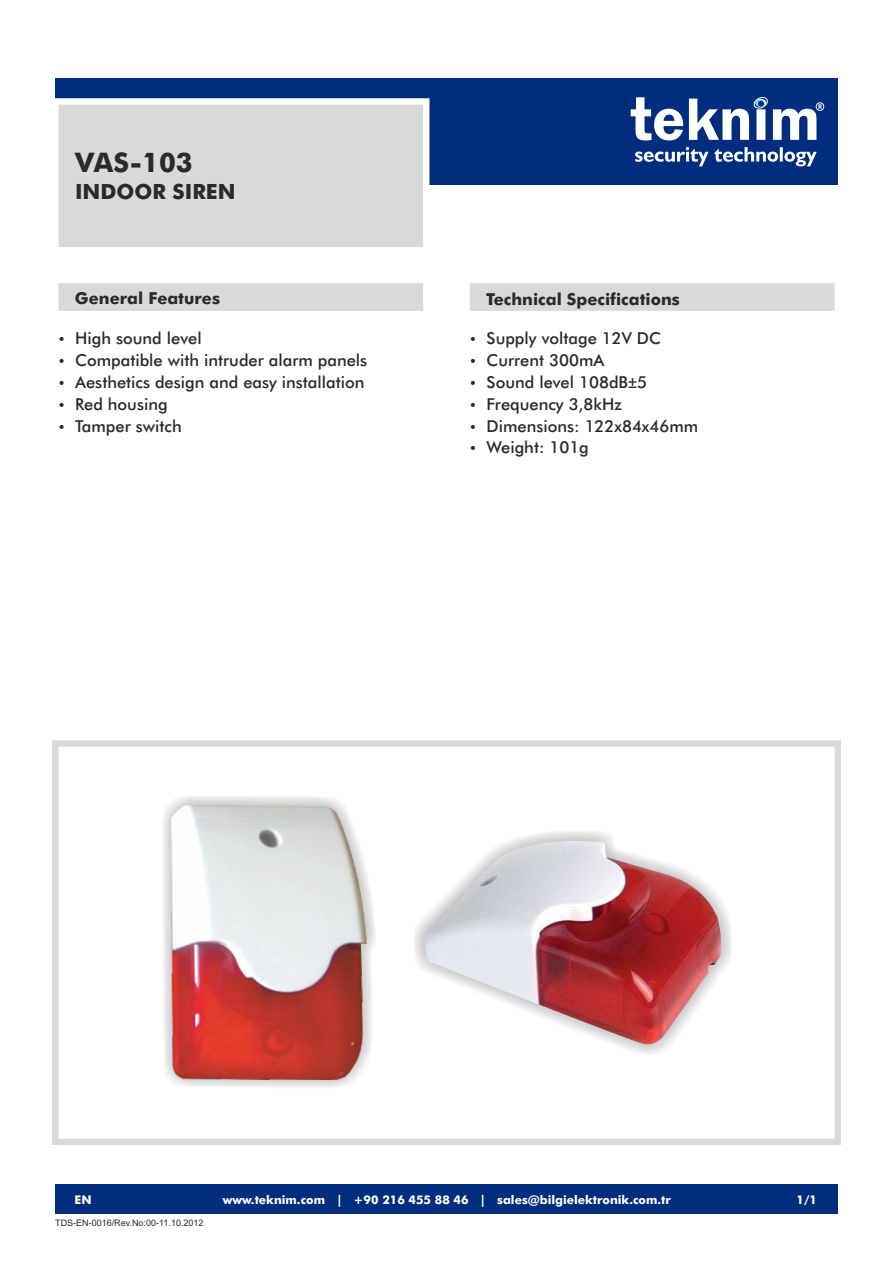
<style>
.page{position:relative;width:893px;height:1263px;background:#fff}
.page>*{position:absolute;margin:0;border:0;box-sizing:border-box;transform-origin:0 0}
.t1{font:700 27px "Futura BT";color:#2b2929}
.t2{font:700 21px "Futura BT";color:#2b2929}
.t3{font:500 16.5px/21.8px "Futura BT";color:#2b2929}
.t4{font:700 16.5px "Futura BT";color:#2b2929}
.t5{font:700 12px "Futura BT";color:#fff}
.t6{font:9px "Arial";color:#2b2929}
.s1{font-family:"Arial";font-weight:400}
</style>
<div class="page">
<div style="left:55px;top:79px;width:783px;height:106px;background:#002d7d"></div>
<div style="left:55px;top:1184px;width:783px;height:30px;background:#002d7d"></div>
<svg style="left:55px;top:98px;width:375px;height:149px;background:#dbdbdb"></svg>
<div style="left:58px;top:283px;width:365px;height:28px;background:#d9d9d9"></div>
<div style="left:470px;top:283px;width:365px;height:28px;background:#d9d9d9"></div>
<svg style="left:52px;top:740px;width:789px;height:405px"></svg>
<div style="left:414px;top:831px;width:317px;height:223px;background:#b3b3b3;opacity:.98"></div>
<img style="left:423px;top:840px;width:298px;height:207px">
<div style="left:162px;top:796px;width:214px;height:293px;background:#b3b3b3;opacity:.98"></div>
<img style="left:172px;top:806px;width:194px;height:273px">
<svg style="left:631px;top:97px;width:193px;height:44px"></svg>
<svg style="left:635px;top:147px;width:182px;height:19px"></svg>
<h1 class="t1" style="left:75px;top:152px;width:119px">VAS-103</h1>
<p class="t2" style="left:75px;top:183px;width:162px">INDOOR SIREN</p>
<p class="t4" style="left:75px;top:291px;width:147px">General Features</p>
<p class="t4" style="left:486px;top:292px;width:195px">Technical Specifications</p>
<p class="t3" style="left:75px;top:329px;width:128px">High sound level</p>
<p class="t3" style="left:487px;top:329px;width:176px">Supply voltage 12V DC</p>
<p class="t3" style="left:75px;top:351px;width:294px">Compatible with intruder alarm panels<br>Aesthetics design and easy installation<br>Red housing<br>Tamper switch</p>
<p class="t3" style="left:487px;top:351px;width:213px">Current 300mA<br>Sound level 108dB<span class="s1">±</span>5<br>Frequency 3,8kHz<br>Dimensions: 122x84x46mm<br>Weight: 101g</p>
<p class="t5" style="left:75px;top:1194px;width:19px">EN</p>
<p class="t5" style="left:223px;top:1194px;width:449px">www.teknim.com | +90 216 455 88 46 | sales@bilgielektronik.com.tr</p>
<p class="t6" style="left:55px;top:1219px;width:150px">TDS-EN-0016/Rev.No:00-11.10.2012</p>
<p class="t5" style="left:797px;top:1195px;width:22px">1/1</p>
</div>
